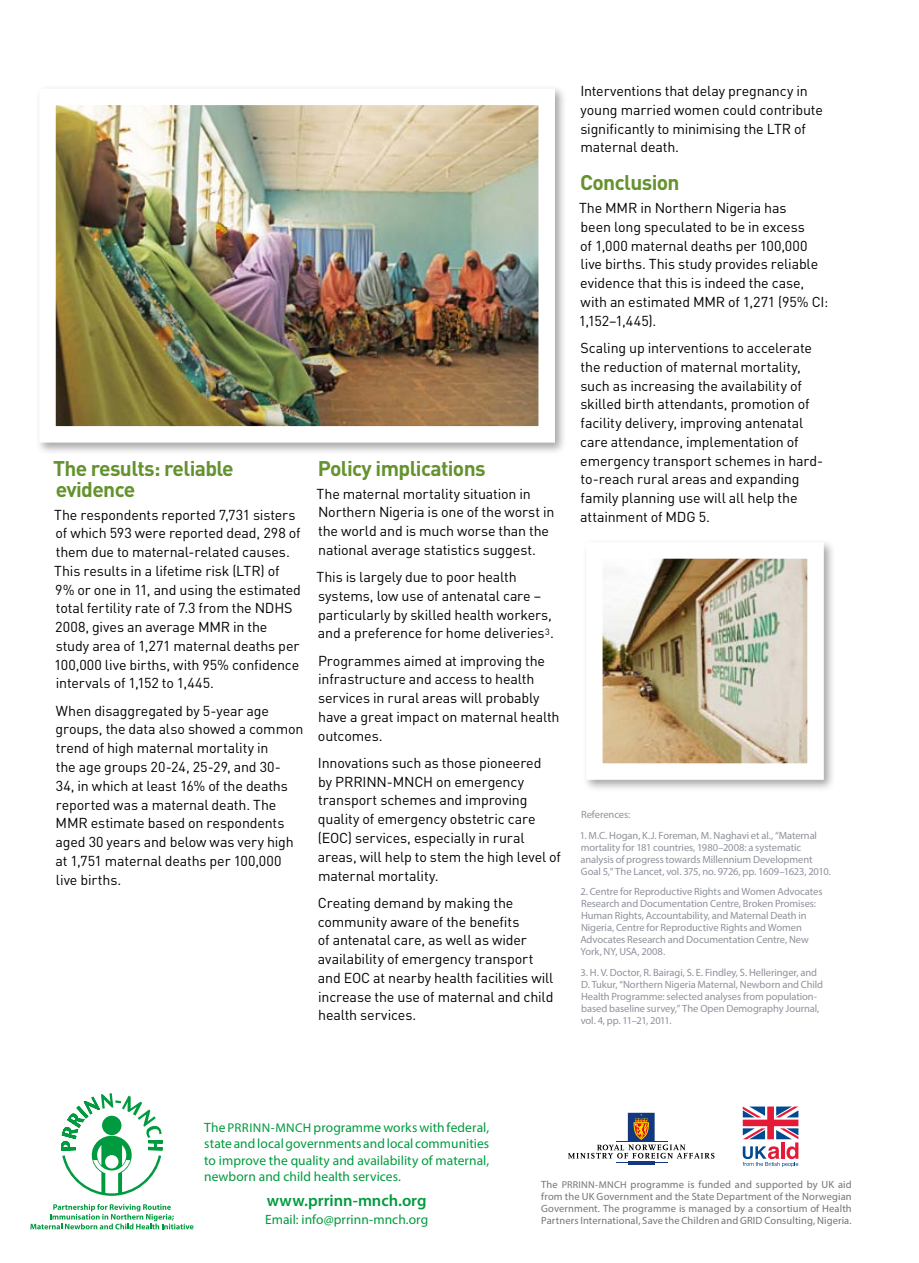
<style>
.page{position:relative;width:919px;height:1263px;background:#fff}
.page>*{position:absolute;margin:0;border:0;box-sizing:border-box;transform-origin:0 0}
.t1{font:700 21px/21px "DIN Pro";letter-spacing:-.03em;color:#64922e}
.t2{font:600 16.5px "Myriad Pro";color:#009b3e}
.t3{font:14.25px/18.8px "DIN Pro";letter-spacing:-.01em;color:#000}
.t4{font:13.5px/16.5px "Myriad Pro";letter-spacing:.005em;color:#009b3e;text-align:justify}
.t5{font:10.5px/12px "Myriad Pro";letter-spacing:-.01em;color:#8f929c}
.t6{font:10.5px/12px "Myriad Pro";letter-spacing:.01em;color:#747575;text-align:justify}
.s1{font-size:12.75px}
.s2{font-size:9.9px}
</style>
<div class="page">
<svg style="left:61px;top:1093px;width:102px;height:103px"></svg>
<svg style="left:30px;top:1204px;width:163px;height:25px"></svg>
<svg style="left:742px;top:1106px;width:56px;height:61px"></svg>
<hr style="left:628px;top:1162px;width:26px;height:3px;background:#14387f">
<hr style="left:615px;top:1162px;width:52px;height:1px;background:#14387f">
<div style="left:627px;top:1113px;width:27px;height:28px;background:#14387f"></div>
<svg style="left:568px;top:1114px;width:146px;height:44px"></svg>
<div style="left:35px;top:85px;width:532px;height:370px;background:#000;opacity:.35"></div>
<img style="left:56px;top:106px;width:482px;height:320px">
<div style="left:582px;top:538px;width:254px;height:254px;background:#000;opacity:.35"></div>
<img style="left:603px;top:559px;width:203px;height:204px">
<h1 class="t1" style="left:53px;top:457px;width:182px">The results: reliable evidence</h1>
<p class="t3" style="left:54px;top:504px;width:248px">The respondents reported 7,731 sisters of which 593 were reported dead, 298 of them due to maternal-related causes.<br>This results in a lifetime risk (LTR) of 9% or one in 11, and using the estimated total fertility rate of 7.3 from the NDHS 2008, gives an average MMR in the study area of 1,271 maternal deaths per 100,000 live births, with 95% confidence intervals of 1,152 to 1,445.</p>
<p class="t3" style="left:56px;top:701px;width:249px">When disaggregated by 5-year age groups, the data also showed a common trend of high maternal mortality in<br>the age groups 20-24, 25-29, and 30-<br>34, in which at least 16% of the deaths reported was a maternal death. The MMR estimate based on respondents aged 30 years and below was very high at 1,751 maternal deaths per 100,000 live births.</p>
<h1 class="t1" style="left:318px;top:457px;width:169px">Policy implications</h1>
<p class="t3" style="left:316px;top:483px;width:239px">The maternal mortality situation in Northern Nigeria is one of the worst in the world and is much worse than the national average statistics suggest.</p>
<p class="t3" style="left:316px;top:567px;width:239px">This is largely due to poor health systems, low use of antenatal care – particularly by skilled health workers, and a preference for home deliveries<sup>3</sup>.</p>
<p class="t3" style="left:318px;top:651px;width:243px">Programmes aimed at improving the infrastructure and access to health services in rural areas will probably have a great impact on maternal health outcomes.</p>
<p class="t3" style="left:318px;top:753px;width:245px">Innovations such as those pioneered<br>by PRRINN-MNCH on emergency transport schemes and improving quality of emergency obstetric care (EOC) services, especially in rural areas, will help to stem the high level of maternal mortality.</p>
<p class="t3" style="left:318px;top:893px;width:237px">Creating demand by making the community aware of the benefits<br>of antenatal care, as well as wider availability of emergency transport and EOC at nearby health facilities will increase the use of maternal and child health services.</p>
<p class="t3" style="left:580px;top:81px;width:244px">Interventions that delay pregnancy in young married women could contribute significantly to minimising the LTR of maternal death.</p>
<h1 class="t1" style="left:580px;top:171px;width:101px">Conclusion</h1>
<p class="t3" style="left:578px;top:198px;width:251px">The MMR in Northern Nigeria has<br>been long speculated to be in excess<br>of 1,000 maternal deaths per 100,000 live births. This study provides reliable evidence that this is indeed the case, with an estimated MMR of 1,271 (95% CI:<br>1,152–1,445).</p>
<p class="t3" style="left:580px;top:338px;width:244px">Scaling up interventions to accelerate the reduction of maternal mortality, such as increasing the availability of skilled birth attendants, promotion of facility delivery, improving antenatal care attendance, implementation of emergency transport schemes in hard&shy;to-reach rural areas and expanding family planning use will all help the attainment of MDG 5.</p>
<p class="t5" style="left:581px;top:809px;width:51px">References:</p>
<p class="t5" style="left:579px;top:829px;width:252px">1. M.C. Hogan, K.J. Foreman, M. Naghavi et al., “Maternal mortality for 181 countries, 1980–2008: a systematic analysis of progress towards Millennium Development Goal 5,” The Lancet, vol. 375, no. 9726, pp. 1609–1623, 2010.</p>
<p class="t5" style="left:580px;top:886px;width:244px">2. Centre for Reproductive Rights and Women Advocates Research and Documentation Centre, Broken Promises:<br>Human Rights, Accountability, and Maternal Death in Nigeria, Centre for Reproductive Rights and Women Advocates Research and Documentation Centre, New York, NY, USA, 2008.</p>
<p class="t5" style="left:580px;top:966px;width:244px">3. H. V. Doctor, R. Bairagi, S. E. Findley, S. Helleringer, and D. Tukur, “Northern Nigeria Maternal, Newborn and Child Health Programme: selected analyses from population&shy;based baseline survey,” The Open Demography Journal, vol. 4, pp. 11–21, 2011.</p>
<p class="t4" style="left:204px;top:1119px;width:286px">The <span class="s1">PRRINN-MNCH</span> programme works with federal, state and local governments and local communities to improve the quality and availability of maternal, newborn and child health services.</p>
<p class="t2" style="left:267px;top:1190px;width:161px">www.prrinn-mnch.org</p>
<p class="t4" style="left:265px;top:1211px;width:164px">Email: info@prrinn-mnch.org</p>
<p class="t6" style="left:541px;top:1179px;width:312px">The <span class="s2">PRRINN-MNCH</span> programme is funded and supported by UK aid from the UK Government and the State Department of the Norwegian Government. The programme is managed by a consortium of Health Partners International, Save the Children and GRID Consulting, Nigeria.</p>
</div>
